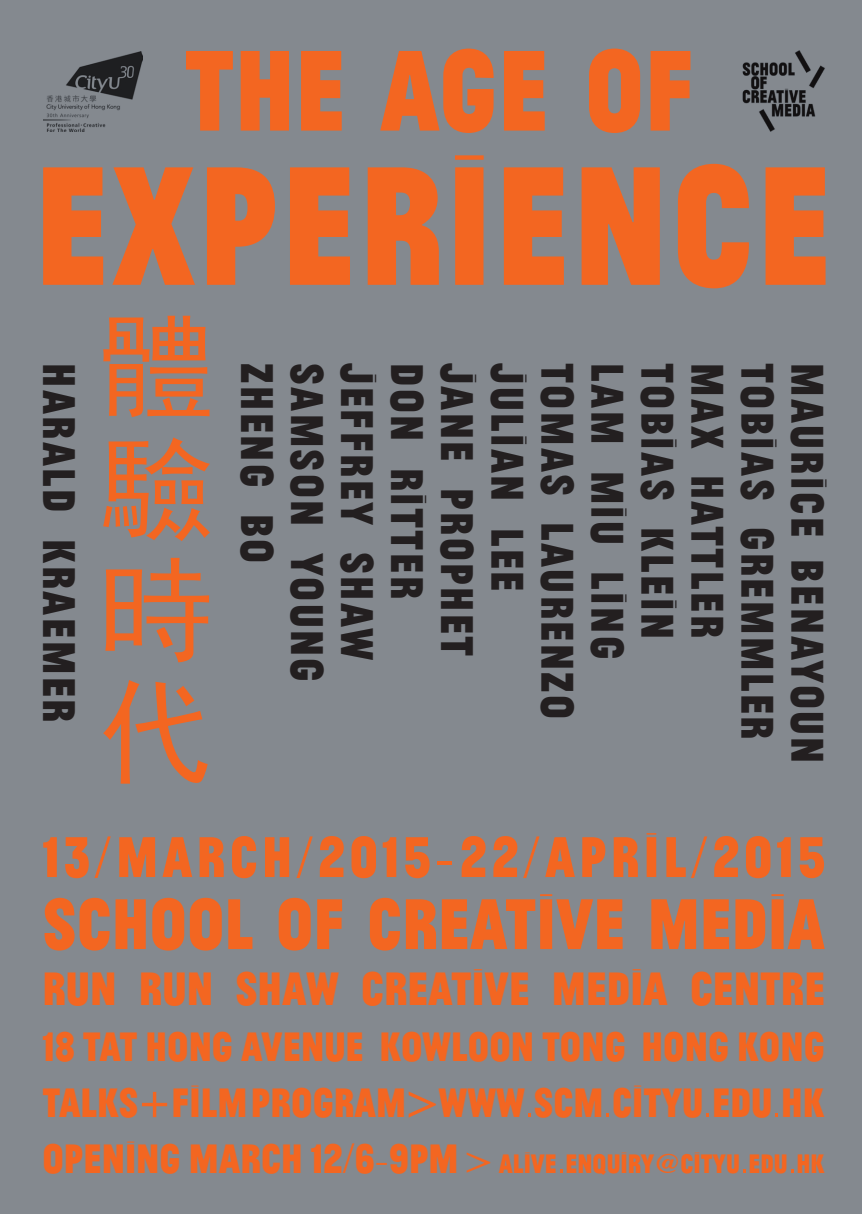
<style>
.page{position:relative;width:862px;height:1214px;background:#fff}
.page>*{position:absolute;margin:0;border:0;box-sizing:border-box;transform-origin:0 0}
.t1{font:100 177px "Jean Luc";letter-spacing:.015em;color:#f36621}
.t2{font:100 120px "Jean Luc";color:#f36621}
.t3{font:114.4px/122px "Sim Hei";color:#f36621;text-align:justify}
.t4{font:100 96px "Jean Luc";color:#f36621}
.t5{font:100 75px "Jean Luc";color:#f36621}
.t6{font:100 60px "Jean Luc";letter-spacing:.07em;color:#f36621}
.t7{font:100 49px "Jean Luc";color:#f36621}
.t8{font:100 48px "Jean Luc";letter-spacing:.05em;color:#231f20}
.t9{font:100 43px/56px "Jean Luc";color:#f36621}
.t10{font:100 28px "Jean Luc";color:#f36621}
.s1{font-family:"Times";font-weight:400}
.s2{font-family:"Times";font-weight:400;font-size:50px}
.s3{font-size:28px}
.s4{font-family:"Times";font-weight:700}
</style>
<div class="page">
<div style="left:0;top:0;width:862px;height:1213px;background:#84898f"></div>
<img style="left:44px;top:51px;width:98px;height:80px">
<img style="left:731px;top:40px;width:101px;height:100px">
<h2 class="t2" style="left:184px;top:10px;width:512px">THE AGE OF</h2>
<h1 class="t1" style="left:34px;top:107px;width:799px">EXPERIENCE</h1>
<p class="t8" style="left:91px;top:363px;width:360px;rotate:90deg">HARALD KRAEMER</p>
<h3 class="t3" style="left:99px;top:305px;width:116px">體驗時代</h3>
<p class="t8" style="left:289px;top:363px;width:202px;rotate:90deg">ZHENG BO</p>
<p class="t8" style="left:339px;top:363px;width:320px;rotate:90deg">SAMSON YOUNG</p>
<p class="t8" style="left:389px;top:363px;width:299px;rotate:90deg">JEFFREY SHAW</p>
<p class="t8" style="left:439px;top:363px;width:237px;rotate:90deg">DON RITTER</p>
<p class="t8" style="left:489px;top:363px;width:295px;rotate:90deg">JANE PR0PHET</p>
<p class="t8" style="left:539px;top:363px;width:230px;rotate:90deg">JULIAN LEE</p>
<p class="t8" style="left:590px;top:363px;width:357px;rotate:90deg">TOMAS LAURENZO</p>
<p class="t8" style="left:640px;top:363px;width:298px;rotate:90deg">LAM MIU LING</p>
<p class="t8" style="left:690px;top:363px;width:277px;rotate:90deg">TOBIAS KLEIN</p>
<p class="t8" style="left:740px;top:363px;width:276px;rotate:90deg">MAX HATTLER</p>
<p class="t8" style="left:790px;top:363px;width:378px;rotate:90deg">TOBIAS GREMMLER</p>
<p class="t8" style="left:840px;top:363px;width:401px;rotate:90deg">MAURICE BENAYOUN</p>
<p class="t6" style="left:42px;top:816px;width:784px">13<span class="s1">/</span>MARCH<span class="s1">/</span>2015<span class="s1">-</span>22<span class="s1">/</span>APRIL<span class="s1">/</span>2015</p>
<h3 class="t5" style="left:42px;top:873px;width:784px">SCHOOL OF CREATIVE MEDIA</h3>
<p class="t7" style="left:42px;top:955px;width:784px">RUN RUN SHAW CREATIVE MEDIA CENTRE</p>
<p class="t9" style="left:42px;top:1015px;width:784px">18 TAT HONG AVENUE KOWLOON TONG HONG KONG<br>TALKS <span class="s2">+</span>FILM PROGRAM <span class="s2">&gt;</span> WWW SCM CITYU EDU HK</p>
<h3 class="t4" style="left:525px;top:1020px;width:10px">.</h3>
<h3 class="t4" style="left:603px;top:1020px;width:10px">.</h3>
<h3 class="t4" style="left:703px;top:1020px;width:10px">.</h3>
<h3 class="t4" style="left:772px;top:1020px;width:10px">.</h3>
<p class="t9" style="left:42px;top:1127px;width:516px">OPENING MARCH 12<span class="s1">/</span>6<span class="s1">-</span>9PM <span class="s1">&gt;</span> <span class="s3">ALIVE</span></p>
<p class="t10" style="left:565px;top:1144px;width:261px">ENQUIRY<span class="s4">@</span>CITYU EDU HK</p>
<h3 class="t4" style="left:557px;top:1076px;width:10px">.</h3>
<h3 class="t4" style="left:740px;top:1076px;width:58px">. .</h3>
</div>
